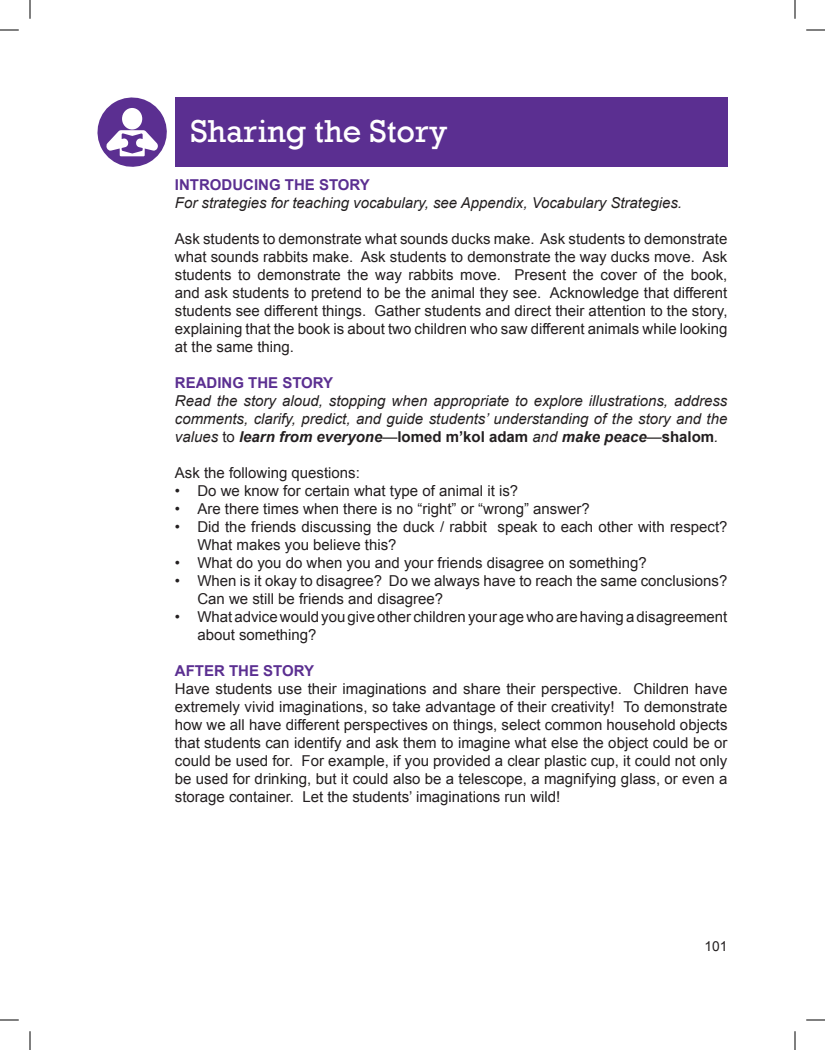
<style>
.page{position:relative;width:825px;height:1050px;background:#fff}
.page>*{position:absolute;margin:0;border:0;box-sizing:border-box;transform-origin:0 0}
.t1{font:32.5px "Rockwell";color:#fff}
.t2{font:15px/18px "Arial";color:#231f20}
.t3{font:italic 15px/18px "Arial";color:#231f20;text-align:justify}
.t4{font:700 15px "Arial";color:#5b2f91}
.t5{font:13.75px "Arial";color:#231f20}
.s1{font-style:normal}
.s2{font-weight:700}
.s3{font-weight:700;font-style:normal}
</style>
<div class="page">
<div style="left:175px;top:98px;width:553px;height:69px;background:#5b2f91"></div>
<svg style="left:97px;top:97px;width:70px;height:70px"></svg>
<svg style="left:0;top:29px;width:19px;height:2px"></svg>
<svg style="left:806px;top:29px;width:19px;height:2px"></svg>
<svg style="left:0;top:1019px;width:19px;height:2px"></svg>
<svg style="left:806px;top:1019px;width:19px;height:2px"></svg>
<svg style="left:29px;top:0;width:2px;height:19px"></svg>
<svg style="left:29px;top:1031px;width:2px;height:19px"></svg>
<svg style="left:794px;top:0;width:2px;height:19px"></svg>
<svg style="left:794px;top:1031px;width:2px;height:19px"></svg>
<h1 class="t1" style="left:190px;top:112px;width:259px">Sharing the Story</h1>
<p class="t4" style="left:175px;top:175px;width:197px">INTRODUCING THE STORY</p>
<p class="t3" style="left:175px;top:194px;width:509px">For strategies for teaching vocabulary, see Appendix, Vocabulary Strategies.</p>
<p class="t2" style="left:175px;top:230px;width:554px;text-align:justify">Ask students to demonstrate what sounds ducks make. Ask students to demonstrate what sounds rabbits make. Ask students to demonstrate the way ducks move. Ask students to demonstrate the way rabbits move. Present the cover of the book, and ask students to pretend to be the animal they see. Acknowledge that different students see different things. Gather students and direct their attention to the story, explaining that the book is about two children who saw different animals while looking at the same thing.</p>
<p class="t4" style="left:175px;top:373px;width:160px">READING THE STORY</p>
<p class="t3" style="left:175px;top:392px;width:554px">Read the story aloud, stopping when appropriate to explore illustrations, address comments, clarify, predict, and guide students’ understanding of the story and the values <span class="s1">to</span> <span class="s2">learn from everyone</span>—<span class="s3">LOMED M’KOL ADAM</span> and <span class="s2">make peace</span>—<span class="s3">SHALOM</span>.</p>
<p class="t2" style="left:175px;top:464px;width:187px">Ask the following questions:</p>
<p class="t2" style="left:175px;top:482px;width:345px">• Do we know for certain what type of animal it is?</p>
<p class="t2" style="left:175px;top:500px;width:417px">• Are there times when there is no “right” or “wrong” answer?</p>
<p class="t2" style="left:197px;top:518px;width:532px;text-indent:-22px">• Did the friends discussing the duck / rabbit speak to each other with respect?<br>What makes you believe this?</p>
<p class="t2" style="left:175px;top:554px;width:473px">• What do you do when you and your friends disagree on something?</p>
<p class="t2" style="left:197px;top:572px;width:532px;text-indent:-22px">• When is it okay to disagree? Do we always have to reach the same conclusions?<br>Can we still be friends and disagree?</p>
<p class="t2" style="left:197px;top:608px;width:532px;text-indent:-22px">• What advice would you give other children your age who are having a disagreement about something?</p>
<p class="t4" style="left:175px;top:661px;width:141px">AFTER THE STORY</p>
<p class="t2" style="left:175px;top:680px;width:554px;text-align:justify">Have students use their imaginations and share their perspective. Children have extremely vivid imaginations, so take advantage of their creativity! To demonstrate how we all have different perspectives on things, select common household objects that students can identify and ask them to imagine what else the object could be or could be used for. For example, if you provided a clear plastic cup, it could not only be used for drinking, but it could also be a telescope, a magnifying glass, or even a storage container. Let the students’ imaginations run wild!</p>
<p class="t5" style="left:705px;top:937px;width:24px">101</p>
</div>
